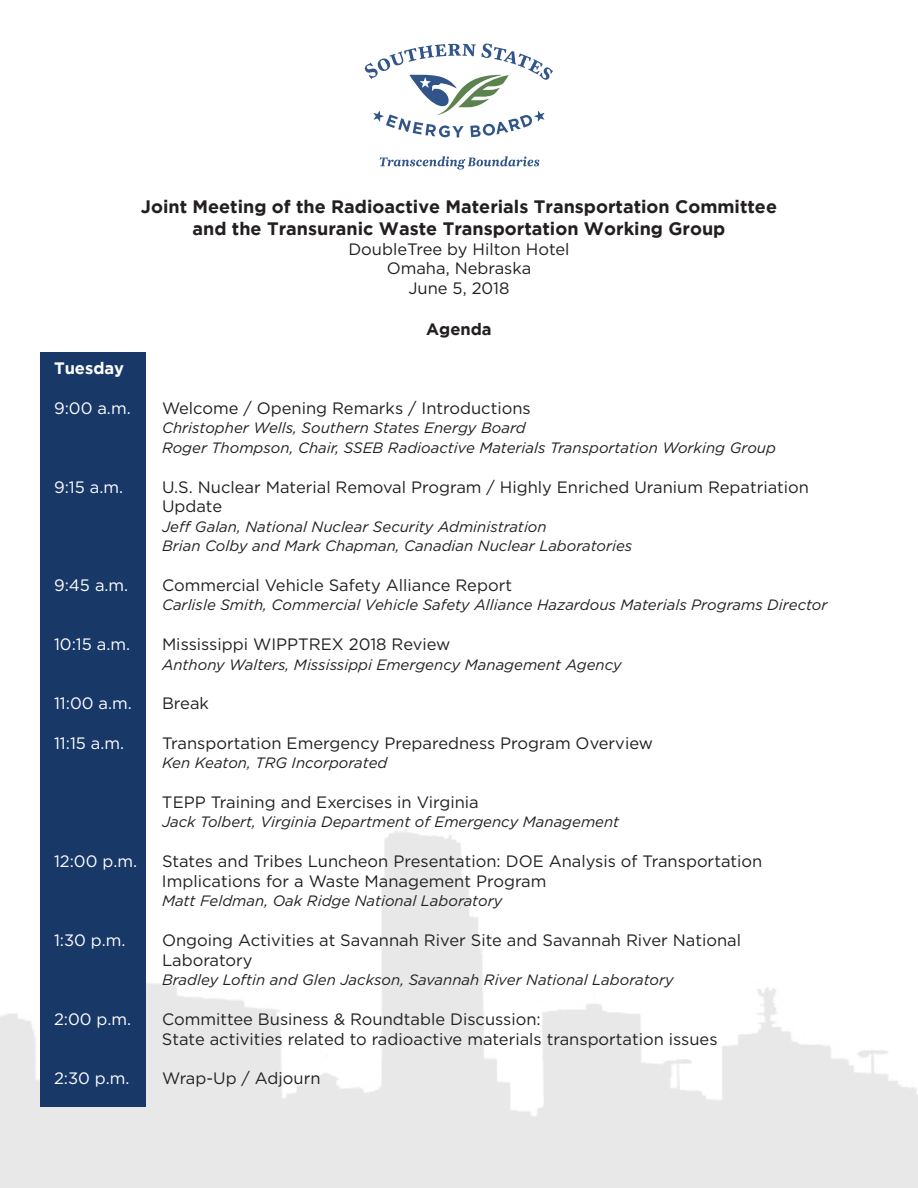
<style>
.page{position:relative;width:918px;height:1188px;background:#fff}
.page>*{position:absolute;margin:0;border:0;box-sizing:border-box;transform-origin:0 0}
.t1{font:700 18px "Gotham";color:#231f20}
.t2{font:16.5px/19.8px "Gotham";color:#231f20}
.t3{font:16.5px "Gotham";color:#fff}
.t4{font:700 16.5px "Gotham";color:#fff}
.t5{font:700 16.5px "Gotham";color:#231f20}
.Paragraph_Style_1{font:italic 15px "Gotham";color:#231f20}
</style>
<div class="page">
<svg style="left:365px;top:43px;width:188px;height:94px"></svg>
<svg style="left:380px;top:156px;width:159px;height:14px"></svg>
<div style="left:40px;top:353px;width:106px;height:754px;background:#183868"></div>
<p class="t1" style="left:141px;top:196px;width:638px">Joint Meeting of the Radioactive Materials Transportation Committee</p>
<p class="t1" style="left:193px;top:218px;width:534px">and the Transuranic Waste Transportation Working Group</p>
<p class="t2" style="left:348px;top:239px;width:223px">DoubleTree by Hilton Hotel</p>
<p class="t2" style="left:387px;top:258px;width:146px">Omaha, Nebraska</p>
<p class="t2" style="left:408px;top:278px;width:103px">June 5, 2018</p>
<p class="t5" style="left:426px;top:319px;width:67px">Agenda</p>
<p class="t4" style="left:54px;top:359px;width:72px">Tuesday</p>
<p class="t3" style="left:54px;top:399px;width:78px">9:00 a.m.</p>
<p class="t2" style="left:162px;top:398px;width:370px">Welcome / Opening Remarks / Introductions</p>
<p class="Paragraph_Style_1" style="left:162px;top:420px;width:365px">Christopher Wells, Southern States Energy Board</p>
<p class="Paragraph_Style_1" style="left:162px;top:439px;width:616px">Roger Thompson, Chair, SSEB Radioactive Materials Transportation Working Group</p>
<p class="t3" style="left:54px;top:478px;width:71px">9:15 a.m.</p>
<p class="t2" style="left:162px;top:477px;width:649px">U.S. Nuclear Material Removal Program / Highly Enriched Uranium Repatriation<br>Update</p>
<p class="Paragraph_Style_1" style="left:162px;top:518px;width:386px">Jeff Galan, National Nuclear Security Administration</p>
<p class="Paragraph_Style_1" style="left:162px;top:538px;width:472px">Brian Colby and Mark Chapman, Canadian Nuclear Laboratories</p>
<p class="t3" style="left:54px;top:576px;width:76px">9:45 a.m.</p>
<p class="t2" style="left:162px;top:575px;width:352px">Commercial Vehicle Safety Alliance Report</p>
<p class="Paragraph_Style_1" style="left:162px;top:597px;width:667px">Carlisle Smith, Commercial Vehicle Safety Alliance Hazardous Materials Programs Director</p>
<p class="t3" style="left:54px;top:635px;width:78px">10:15 a.m.</p>
<p class="t2" style="left:162px;top:634px;width:290px">Mississippi WIPPTREX 2018 Review</p>
<p class="Paragraph_Style_1" style="left:162px;top:656px;width:461px">Anthony Walters, Mississippi Emergency Management Agency</p>
<p class="t3" style="left:54px;top:694px;width:79px">11:00 a.m.</p>
<p class="t2" style="left:162px;top:693px;width:48px">Break</p>
<p class="t3" style="left:54px;top:734px;width:72px">11:15 a.m.</p>
<p class="t2" style="left:162px;top:733px;width:492px">Transportation Emergency Preparedness Program Overview</p>
<p class="Paragraph_Style_1" style="left:162px;top:755px;width:227px">Ken Keaton, TRG Incorporated</p>
<p class="t2" style="left:162px;top:792px;width:318px">TEPP Training and Exercises in Virginia</p>
<p class="Paragraph_Style_1" style="left:162px;top:814px;width:459px">Jack Tolbert, Virginia Department of Emergency Management</p>
<p class="t3" style="left:54px;top:852px;width:85px">12:00 p.m.</p>
<p class="t2" style="left:162px;top:851px;width:602px">States and Tribes Luncheon Presentation: DOE Analysis of Transportation<br>Implications for a Waste Management Program</p>
<p class="Paragraph_Style_1" style="left:162px;top:893px;width:342px">Matt Feldman, Oak Ridge National Laboratory</p>
<p class="t3" style="left:54px;top:931px;width:73px">1:30 p.m.</p>
<p class="t2" style="left:162px;top:930px;width:581px">Ongoing Activities at Savannah River Site and Savannah River National<br>Laboratory</p>
<p class="Paragraph_Style_1" style="left:162px;top:972px;width:513px">Bradley Loftin and Glen Jackson, Savannah River National Laboratory</p>
<p class="t3" style="left:54px;top:1010px;width:79px">2:00 p.m.</p>
<p class="t2" style="left:162px;top:1009px;width:380px">Committee Business &amp; Roundtable Discussion:</p>
<p class="t2" style="left:162px;top:1029px;width:557px">State activities related to radioactive materials transportation issues</p>
<p class="t3" style="left:54px;top:1069px;width:77px">2:30 p.m.</p>
<p class="t2" style="left:162px;top:1068px;width:160px">Wrap-Up / Adjourn</p>
</div>
